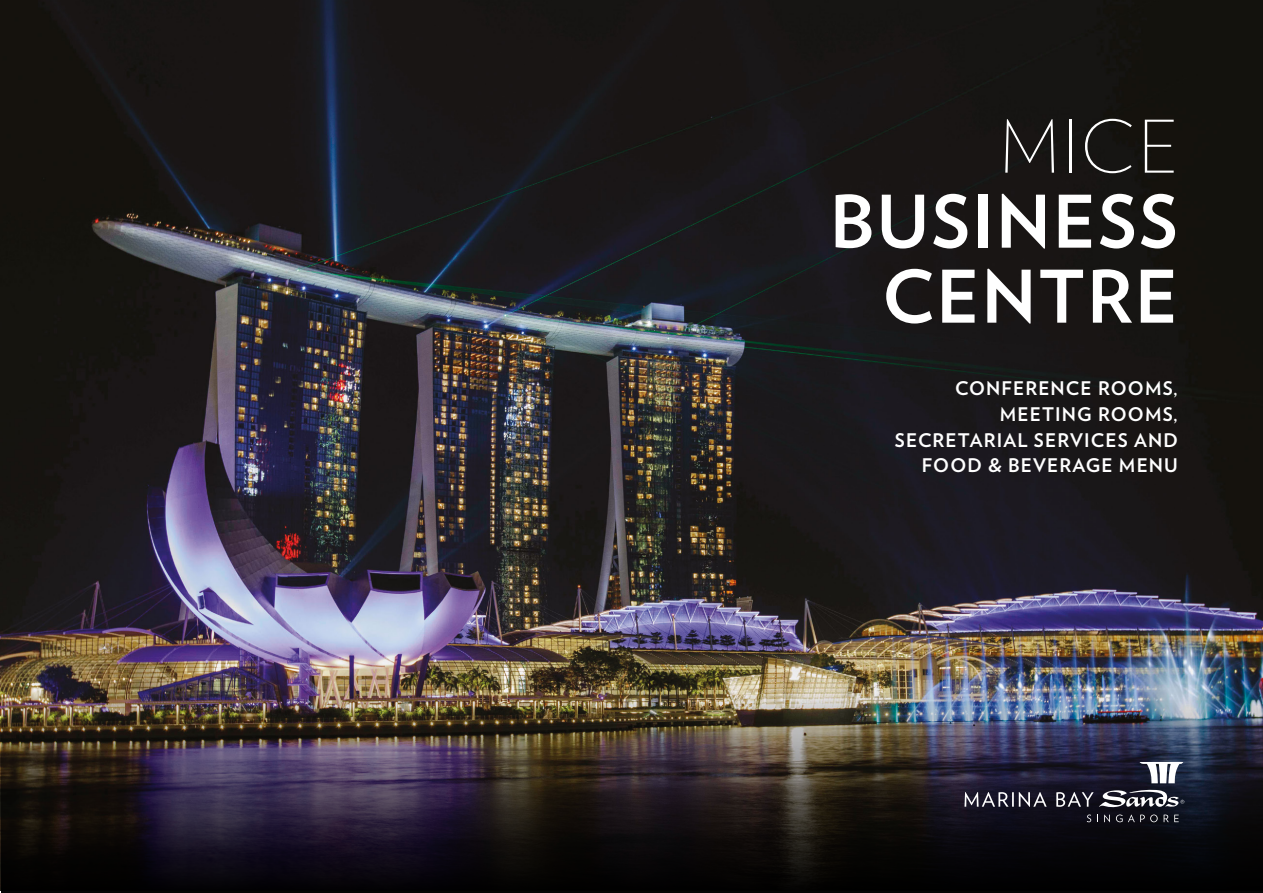
<style>
.page{position:relative;width:1263px;height:893px;background:#fff}
.page>*{position:absolute;margin:0;border:0;box-sizing:border-box;transform-origin:0 0}
.t1{font:700 72.3px/75px "Verlag";letter-spacing:.03em;color:#fff;text-align:right}
.t2{font:200 72.3px "Verlag";color:#fff}
.t3{font:700 18.75px/25.5px "Verlag";letter-spacing:.06em;color:#fff;text-align:right}
</style>
<div class="page">
<img style="left:1px;top:0;width:1261px;height:670px">
<img style="left:1px;top:670px;width:1261px;height:223px">
<svg style="left:1087px;top:814px;width:4px;height:8px"></svg>
<svg style="left:1104px;top:814px;width:6px;height:8px"></svg>
<svg style="left:1116px;top:814px;width:63px;height:8px"></svg>
<svg style="left:964px;top:789px;width:220px;height:19px;background:#4d4d58"></svg>
<svg style="left:1139px;top:762px;width:44px;height:21px"></svg>
<h1 class="t2" style="left:999px;top:95px;width:180px">MICE</h1>
<h1 class="t1" style="left:830px;top:180px;width:350px">BUSINESS<br>CENTRE</h1>
<p class="t3" style="left:895px;top:375px;width:284px">CONFERENCE ROOMS,<br>MEETING ROOMS,<br>SECRETARIAL SERVICES AND<br>FOOD &amp; BEVERAGE MENU</p>
</div>
